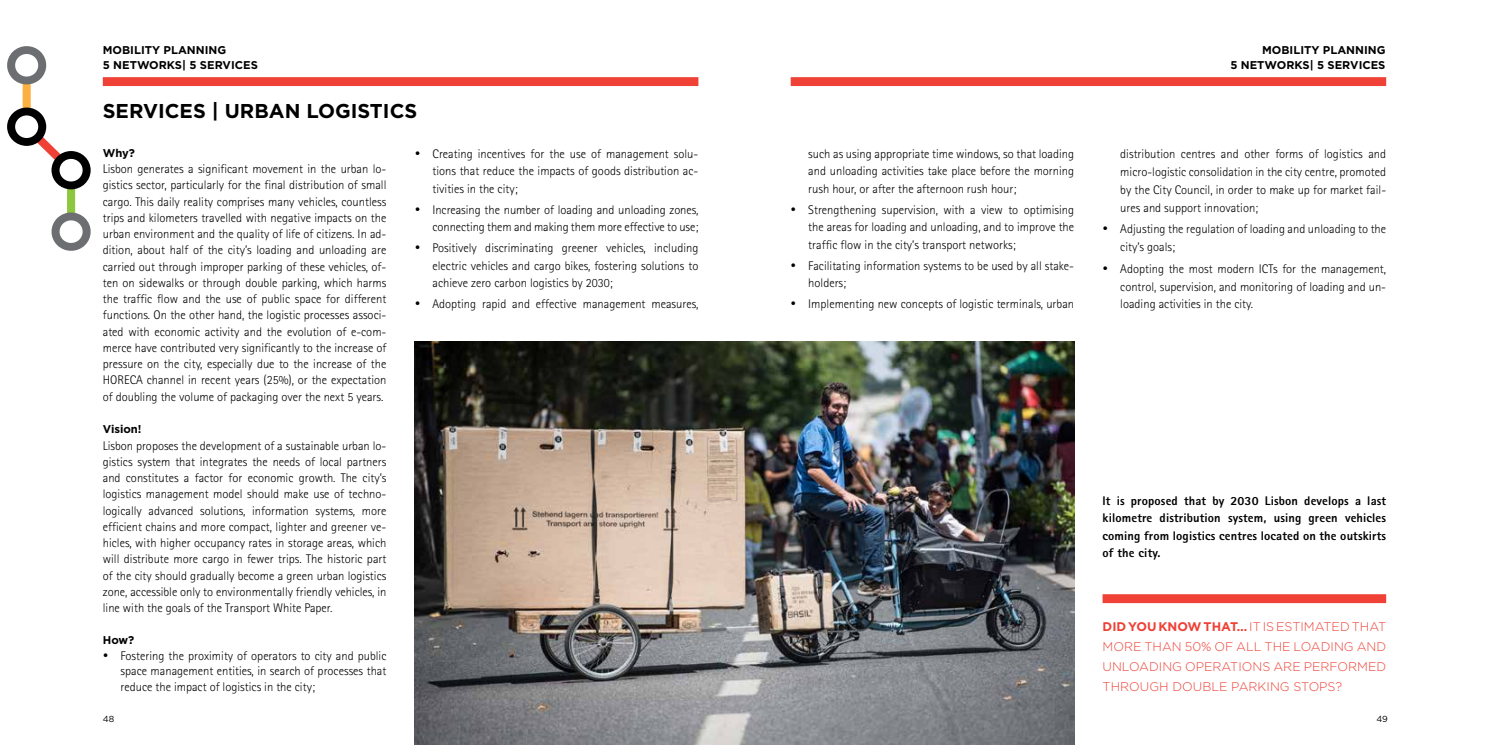
<style>
.page{position:relative;width:1489px;height:745px;background:#fff}
.page>*{position:absolute;margin:0;border:0;box-sizing:border-box;transform-origin:0 0}
.t1{font:700 20px "Gotham";color:#000}
.t2{font:300 12.5px/16.2px "Rotis Sans Serif";color:#000;text-align:justify}
.t3{font:800 12.5px/17.5px "Rotis Sans Serif";letter-spacing:.01em;color:#000;text-align:justify}
.t4{font:300 12.5px/20px "Gotham";color:#ef4136;text-align:justify}
.t5{font:700 11.25px/15px "Gotham";color:#000}
.t6{font:8.75px "Gotham";color:#000}
.s1{font-weight:700}
</style>
<div class="page">
<div style="left:103px;top:77px;width:595px;height:9px;background:#ef4136"></div>
<div style="left:790px;top:77px;width:595px;height:9px;background:#ef4136"></div>
<img style="left:415px;top:341px;width:659px;height:403px">
<div style="left:23px;top:79px;width:8px;height:32px;background:#fbb040"></div>
<div style="left:67px;top:184px;width:8px;height:32px;background:#8dc63f"></div>
<svg style="left:7px;top:107px;width:84px;height:82px"></svg>
<svg style="left:51px;top:210px;width:40px;height:41px"></svg>
<svg style="left:7px;top:46px;width:40px;height:40px"></svg>
<div style="left:1102px;top:594px;width:283px;height:8px;background:#ef4136"></div>
<p class="t5" style="left:103px;top:43px;width:157px">MOBILITY PLANNING<br>5 NETWORKS| 5 SERVICES</p>
<h1 class="t1" style="left:103px;top:99px;width:316px">SERVICES | URBAN LOGISTICS</h1>
<p class="t5" style="left:103px;top:145px;width:34px">Why?</p>
<p class="t2" style="left:103px;top:160px;width:285px">Lisbon generates a significant movement in the urban lo&shy;gistics sector, particularly for the final distribution of small cargo. This daily reality comprises many vehicles, countless trips and kilometers travelled with negative impacts on the urban environment and the quality of life of citizens. In ad&shy;dition, about half of the city’s loading and unloading are carried out through improper parking of these vehicles, of&shy;ten on sidewalks or through double parking, which harms the traffic flow and the use of public space for different functions. On the other hand, the logistic processes associ&shy;ated with economic activity and the evolution of e-com&shy;merce have contributed very significantly to the increase of pressure on the city, especially due to the increase of the HORECA channel in recent years (25%), or the expectation of doubling the volume of packaging over the next 5 years.</p>
<p class="t5" style="left:103px;top:421px;width:40px">Vision!</p>
<p class="t2" style="left:103px;top:437px;width:285px">Lisbon proposes the development of a sustainable urban lo&shy;gistics system that integrates the needs of local partners and constitutes a factor for economic growth. The city’s logistics management model should make use of techno&shy;logically advanced solutions, information systems, more efficient chains and more compact, lighter and greener ve&shy;hicles, with higher occupancy rates in storage areas, which will distribute more cargo in fewer trips. The historic part of the city should gradually become a green urban logistics zone, accessible only to environmentally friendly vehicles, in line with the goals of the Transport White Paper.</p>
<p class="t5" style="left:103px;top:632px;width:33px">How?</p>
<p class="t2" style="left:120px;top:647px;width:267px;line-height:15.6px;text-indent:-18px">• Fostering the proximity of operators to city and public space management entities, in search of processes that reduce the impact of logistics in the city;</p>
<p class="t2" style="left:432px;top:145px;width:267px;line-height:17.5px;text-indent:-18px">• Creating incentives for the use of management solu&shy;tions that reduce the impacts of goods distribution ac&shy;tivities in the city;</p>
<p class="t2" style="left:415px;top:201px;width:285px;line-height:17.5px;text-align:right">• Increasing the number of loading and unloading zones, connecting them and making them more effective to use;</p>
<p class="t2" style="left:432px;top:239px;width:267px;line-height:17.5px;text-indent:-18px">• Positively discriminating greener vehicles, including electric vehicles and cargo bikes, fostering solutions to achieve zero carbon logistics by 2030;</p>
<p class="t2" style="left:415px;top:296px;width:285px">• Adopting rapid and effective management measures,</p>
<p class="t5" style="left:1230px;top:43px;width:157px;text-align:right">MOBILITY PLANNING<br>5 NETWORKS| 5 SERVICES</p>
<p class="t2" style="left:808px;top:145px;width:267px;line-height:17.5px">such as using appropriate time windows, so that loading and unloading activities take place before the morning rush hour, or after the afternoon rush hour;</p>
<p class="t2" style="left:808px;top:201px;width:267px;line-height:17.5px;text-indent:-18px">• Strengthening supervision, with a view to optimising the areas for loading and unloading, and to improve the traffic flow in the city’s transport networks;</p>
<p class="t2" style="left:808px;top:257px;width:267px;line-height:17.5px;text-indent:-18px">• Facilitating information systems to be used by all stake&shy;holders;</p>
<p class="t2" style="left:790px;top:296px;width:285px">• Implementing new concepts of logistic terminals, urban</p>
<p class="t2" style="left:1120px;top:145px;width:267px;line-height:17.9px">distribution centres and other forms of logistics and micro-logistic consolidation in the city centre, promoted by the City Council, in order to make up for market fail&shy;ures and support innovation;</p>
<p class="t2" style="left:1120px;top:220px;width:267px;line-height:17.9px;text-indent:-18px">• Adjusting the regulation of loading and unloading to the city’s goals;</p>
<p class="t2" style="left:1120px;top:259px;width:267px;line-height:17.9px;text-indent:-18px">• Adopting the most modern ICTs for the management, control, supervision, and monitoring of loading and un&shy;loading activities in the city.</p>
<p class="t3" style="left:1102px;top:491px;width:285px">It is proposed that by 2030 Lisbon develops a last kilometre distribution system, using green vehicles coming from logistics centres located on the outskirts of the city.</p>
<p class="t4" style="left:1102px;top:615px;width:285px"><span class="s1">DID YOU KNOW THAT…</span> IT IS ESTIMATED THAT MORE THAN 50% OF ALL THE LOADING AND UNLOADING OPERATIONS ARE PERFORMED THROUGH DOUBLE PARKING STOPS?</p>
<p class="t6" style="left:103px;top:713px;width:13px">48</p>
<p class="t6" style="left:1376px;top:713px;width:13px">49</p>
</div>
